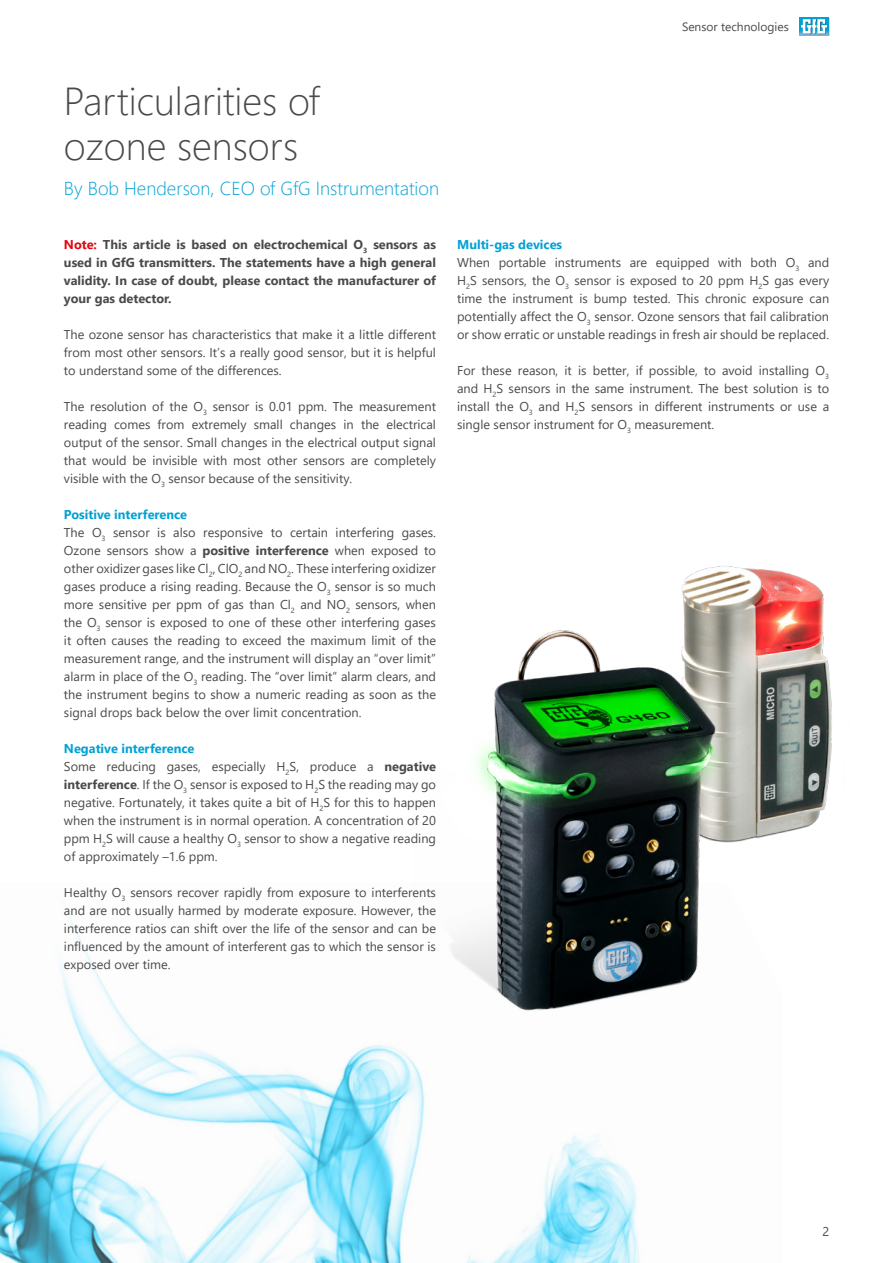
<style>
.page{position:relative;width:893px;height:1263px;background:#fff}
.page>*{position:absolute;margin:0;border:0;box-sizing:border-box;transform-origin:0 0}
.t1{font:300 39px/45px "Segoe UI";color:#4a4a49}
.t2{font:300 18.75px "Segoe UI";color:#00a1d6}
.t3{font:12.75px/18px "Segoe UI";color:#4a4a49;text-align:justify}
.t4{font:700 12.75px/18px "Segoe UI";color:#4a4a49;text-align:justify}
.t5{font:12px "Segoe UI";color:#4a4a49}
.s1{color:#e30613}
.s2{font-weight:700;color:#00a1d6}
.s3{font-weight:700}
</style>
<div class="page">
<img style="left:0;top:910px;width:640px;height:353px">
<svg style="left:799px;top:17px;width:30px;height:19px"></svg>
<img style="left:681px;top:566px;width:151px;height:273px">
<img style="left:414px;top:606px;width:336px;height:426px">
<p class="t5" style="left:682px;top:15px;width:108px">Sensor technologies</p>
<h1 class="t1" style="left:64px;top:75px;width:257px">Particularities of ozone sensors</h1>
<h2 class="t2" style="left:64px;top:171px;width:377px">By Bob Henderson, CEO of GfG Instrumentation</h2>
<p class="t4" style="left:64px;top:234px;width:374px"><span class="s1">Note:</span> This article is based on electrochemical O<sub>3</sub> sensors as used in GfG transmitters. The statements have a high general validity. In case of doubt, please contact the manufacturer of your gas detector.</p>
<p class="t3" style="left:64px;top:324px;width:374px">The ozone sensor has characteristics that make it a little different from most other sensors. It’s a really good sensor, but it is helpful to understand some of the differences.</p>
<p class="t3" style="left:64px;top:396px;width:374px">The resolution of the O<sub>3</sub> sensor is 0.01 ppm. The measurement reading comes from extremely small changes in the electrical output of the sensor. Small changes in the electrical output signal that would be invisible with most other sensors are completely visible with the O<sub>3</sub> sensor because of the sensitivity.</p>
<p class="t3" style="left:64px;top:504px;width:374px;text-align:left"><span class="s2">Positive interference<br></span>The O<sub>3</sub> sensor is also responsive to certain interfering gases.<br>Ozone sensors show a <span class="s3">positive interference</span> when exposed to other oxidizer gases like Cl<sub>2</sub>, ClO<sub>2</sub> and NO<sub>2</sub>. These interfering oxidizer gases produce a rising reading. Because the O<sub>3</sub> sensor is so much more sensitive per ppm of gas than Cl<sub>2</sub> and NO<sub>2</sub> sensors, when the O<sub>3</sub> sensor is exposed to one of these other interfering gases it often causes the reading to exceed the maximum limit of the measurement range, and the instrument will display an “over limit” alarm in place of the O<sub>3</sub> reading. The “over limit” alarm clears, and the instrument begins to show a numeric reading as soon as the signal drops back below the over limit concentration.</p>
<p class="t3" style="left:64px;top:738px;width:374px;text-align:left"><span class="s2">Negative interference<br></span>Some reducing gases, especially H<sub>2</sub>S, produce a <span class="s3">negative interference</span>. If the O<sub>3</sub> sensor is exposed to H<sub>2</sub>S the reading may go negative. Fortunately, it takes quite a bit of H<sub>2</sub>S for this to happen when the instrument is in normal operation. A concentration of 20 ppm H<sub>2</sub>S will cause a healthy O<sub>3</sub> sensor to show a negative reading of approximately –1.6 ppm.</p>
<p class="t3" style="left:64px;top:882px;width:374px">Healthy O<sub>3</sub> sensors recover rapidly from exposure to interferents and are not usually harmed by moderate exposure. However, the interference ratios can shift over the life of the sensor and can be influenced by the amount of interferent gas to which the sensor is exposed over time.</p>
<p class="t3" style="left:457px;top:234px;width:374px;text-align:left"><span class="s2">Multi-gas devices<br></span>When portable instruments are equipped with both O<sub>3</sub> and H<sub>2</sub>S sensors, the O<sub>3</sub> sensor is exposed to 20 ppm H<sub>2</sub>S gas every time the instrument is bump tested. This chronic exposure can potentially affect the O<sub>3</sub> sensor. Ozone sensors that fail calibration or show erratic or unstable readings in fresh air should be replaced.</p>
<p class="t3" style="left:457px;top:360px;width:374px">For these reason, it is better, if possible, to avoid installing O<sub>3 </sub>and H<sub>2</sub>S sensors in the same instrument. The best solution is to install the O<sub>3</sub> and H<sub>2</sub>S sensors in different instruments or use a single sensor instrument for O<sub>3</sub> measurement.</p>
<p class="t3" style="left:822px;top:1221px;width:8px">2</p>
</div>
